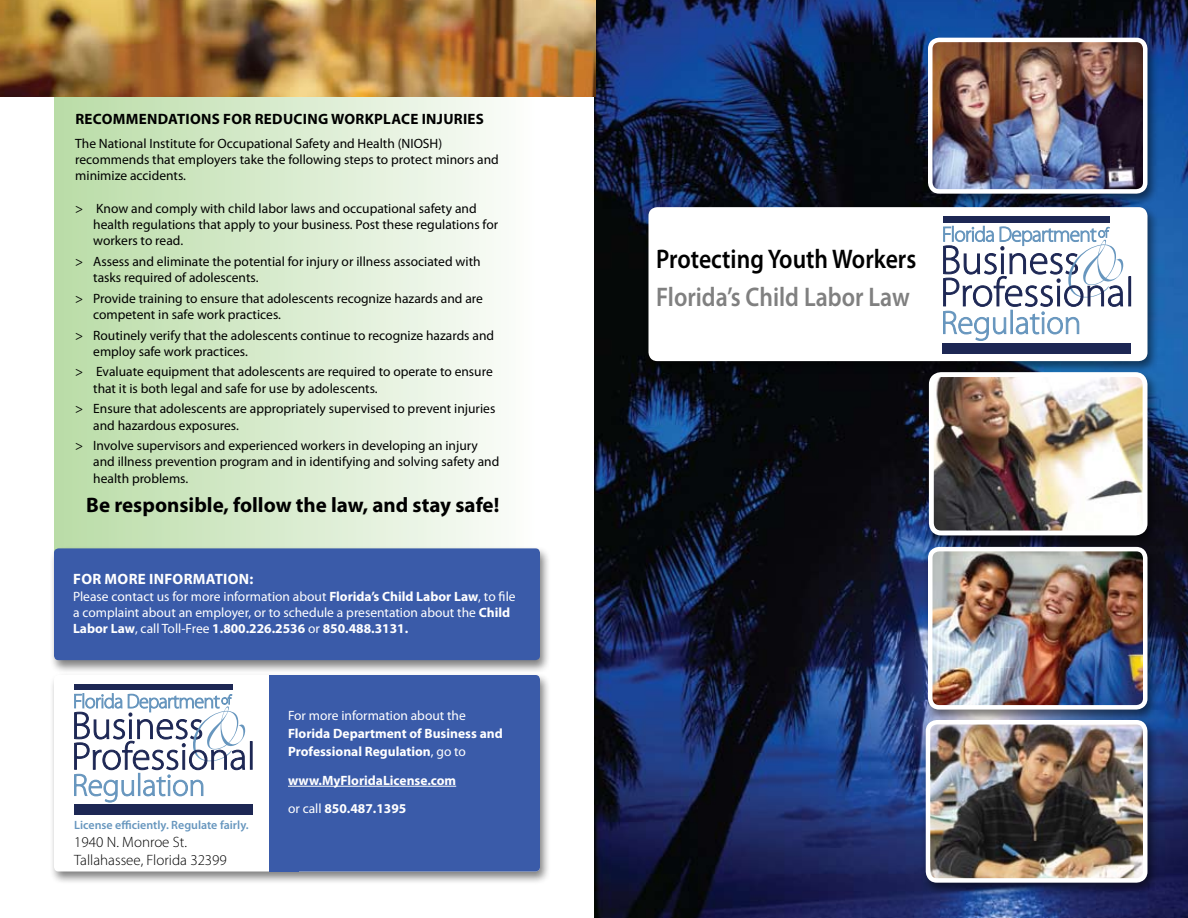
<style>
.page{position:relative;width:1188px;height:918px;background:#fff}
.page>*{position:absolute;margin:0;border:0;box-sizing:border-box;transform-origin:0 0}
.t1{font:600 27px "Myriad Pro";color:#000;scale:.88 1}
.t2{font:600 27px "Myriad Pro";color:#808080;scale:.88 1}
.t3{font:700 21px "Myriad Pro";color:#000}
.t4{font:700 15px "Myriad Pro";letter-spacing:.02em;color:#000}
.t5{font:300 15px "Myriad Pro";color:#000}
.Subhead_2{font:700 15px "Myriad Pro";letter-spacing:.02em;color:#fff}
.t6{font:13.5px/16.2px "Myriad Pro";color:#000}
.t7{font:13.5px/16.2px "Myriad Pro";color:#fff}
.t8{font:700 13.5px/18px "Myriad Pro";color:#fff}
.t9{font:600 12px "Myriad Pro";color:#6796be}
.s1{font-weight:700}
.s2{font-weight:400}
</style>
<div class="page">
<img style="left:594px;top:0;width:594px;height:918px">
<div style="left:54px;top:96px;width:486px;height:458px;background:linear-gradient(to right,#b9dca6,#fdfdfc)"></div>
<div style="left:643px;top:204px;width:522px;height:178px;background:#000;opacity:.5"></div>
<div style="left:648px;top:207px;width:500px;height:154px;background:#fff;border-radius:9px"></div>
<div style="left:943px;top:343px;width:188px;height:11px;background:#1d2754"></div>
<div style="left:1128px;top:277px;width:3px;height:29px;border:1px solid #1d2754"></div>
<svg style="left:943px;top:226px;width:180px;height:115px"></svg>
<div style="left:943px;top:216px;width:167px;height:7px;background:#1d2754"></div>
<div style="left:49px;top:545px;width:509px;height:144px;background:#000;opacity:.5"></div>
<div style="left:54px;top:548px;width:486px;height:112px;background:#3a5ba9;border-radius:4px"></div>
<div style="left:49px;top:672px;width:509px;height:220px;background:#000;opacity:.5"></div>
<div style="left:54px;top:675px;width:486px;height:197px;background:#fff;border-radius:4px"></div>
<div style="left:282px;top:675px;width:258px;height:197px;background:#3a5ba9;border-radius:4px"></div>
<div style="left:269px;top:675px;width:30px;height:197px;background:#3a5ba9"></div>
<hr style="left:288px;top:786px;width:168px;height:1px;background:#fff">
<div style="left:74px;top:804px;width:178px;height:10px;background:#1d2754"></div>
<div style="left:250px;top:741px;width:2px;height:29px;border:1px solid #1d2754"></div>
<svg style="left:74px;top:693px;width:171px;height:110px"></svg>
<div style="left:74px;top:684px;width:158px;height:6px;background:#1d2754"></div>
<div style="left:923px;top:544px;width:242px;height:186px;background:#000;opacity:.5"></div>
<img style="left:933px;top:555px;width:209px;height:150px">
<div style="left:928px;top:547px;width:219px;height:163px;border:4px solid #fff;border-radius:9px"></div>
<div style="left:921px;top:717px;width:244px;height:186px;background:#000;opacity:.5"></div>
<img style="left:928px;top:722px;width:217px;height:156px">
<div style="left:926px;top:720px;width:221px;height:163px;border:4px solid #fff;border-radius:9px"></div>
<div style="left:923px;top:35px;width:242px;height:179px;background:#000;opacity:.5"></div>
<img style="left:930px;top:40px;width:215px;height:149px">
<div style="left:928px;top:38px;width:219px;height:156px;border:4px solid #fff;border-radius:9px"></div>
<div style="left:924px;top:369px;width:242px;height:186px;background:#000;opacity:.5"></div>
<img style="left:931px;top:378px;width:211px;height:155px">
<div style="left:929px;top:372px;width:219px;height:163px;border:5px solid #fff;border-radius:10px"></div>
<img style="left:0;top:0;width:596px;height:97px">
<p class="t4" style="left:75px;top:109px;width:410px">Recommendations for Reducing Workplace Injuries</p>
<p class="t6" style="left:75px;top:135px;width:425px">The National Institute for Occupational Safety and Health (NIOSH) recommends that employers take the following steps to protect minors and minimize accidents.</p>
<p class="t6" style="left:93px;top:200px;width:406px;text-indent:-18px">&gt; Know and comply with child labor laws and occupational safety and health regulations that apply to your business. Post these regulations for workers to read.</p>
<p class="t6" style="left:93px;top:253px;width:389px;text-indent:-18px">&gt; Assess and eliminate the potential for injury or illness associated with tasks required of adolescents.</p>
<p class="t6" style="left:93px;top:290px;width:391px;text-indent:-18px">&gt; Provide training to ensure that adolescents recognize hazards and are competent in safe work practices.</p>
<p class="t6" style="left:93px;top:327px;width:402px;text-indent:-18px">&gt; Routinely verify that the adolescents continue to recognize hazards and employ safe work practices.</p>
<p class="t6" style="left:93px;top:364px;width:401px;text-indent:-18px">&gt; Evaluate equipment that adolescents are required to operate to ensure that it is both legal and safe for use by adolescents.</p>
<p class="t6" style="left:93px;top:400px;width:404px;text-indent:-18px">&gt; Ensure that adolescents are appropriately supervised to prevent injuries and hazardous exposures.</p>
<p class="t6" style="left:93px;top:437px;width:408px;text-indent:-18px">&gt; Involve supervisors and experienced workers in developing an injury and illness prevention program and in identifying and solving safety and health problems.</p>
<p class="t3" style="left:86px;top:492px;width:415px">Be responsible, follow the law, and stay safe!</p>
<p class="Subhead_2" style="left:73px;top:570px;width:182px">For more information:</p>
<p class="t7" style="left:73px;top:588px;width:444px">Please contact us for more information about <span class="s1">Florida’s Child Labor Law</span>, to file a complaint about an employer, or to schedule a presentation about the <span class="s1">Child<br>Labor Law</span>, call Toll-Free <span class="s1">1.800.226.2536</span> or <span class="s1">850.488.3131.</span></p>
<p class="t9" style="left:74px;top:817px;width:176px">License efficiently. Regulate fairly.</p>
<p class="t5" style="left:74px;top:834px;width:114px">1940 N. Monroe St.</p>
<p class="t5" style="left:74px;top:852px;width:154px">Tallahassee, Florida 32399</p>
<p class="t8" style="left:288px;top:706px;width:216px"><span class="s2">For more information about the<br></span>Florida Department of Business and<br>Professional Regulation<span class="s2">, go to</span></p>
<p class="t8" style="left:288px;top:771px;width:170px">www.MyFloridaLicense.com</p>
<p class="t8" style="left:288px;top:799px;width:120px"><span class="s2">or call</span> 850.487.1395</p>
<p class="t1" style="left:656px;top:242px;width:297px">Protecting Youth Workers</p>
<p class="t2" style="left:656px;top:280px;width:290px">Florida’s Child Labor Law</p>
</div>
